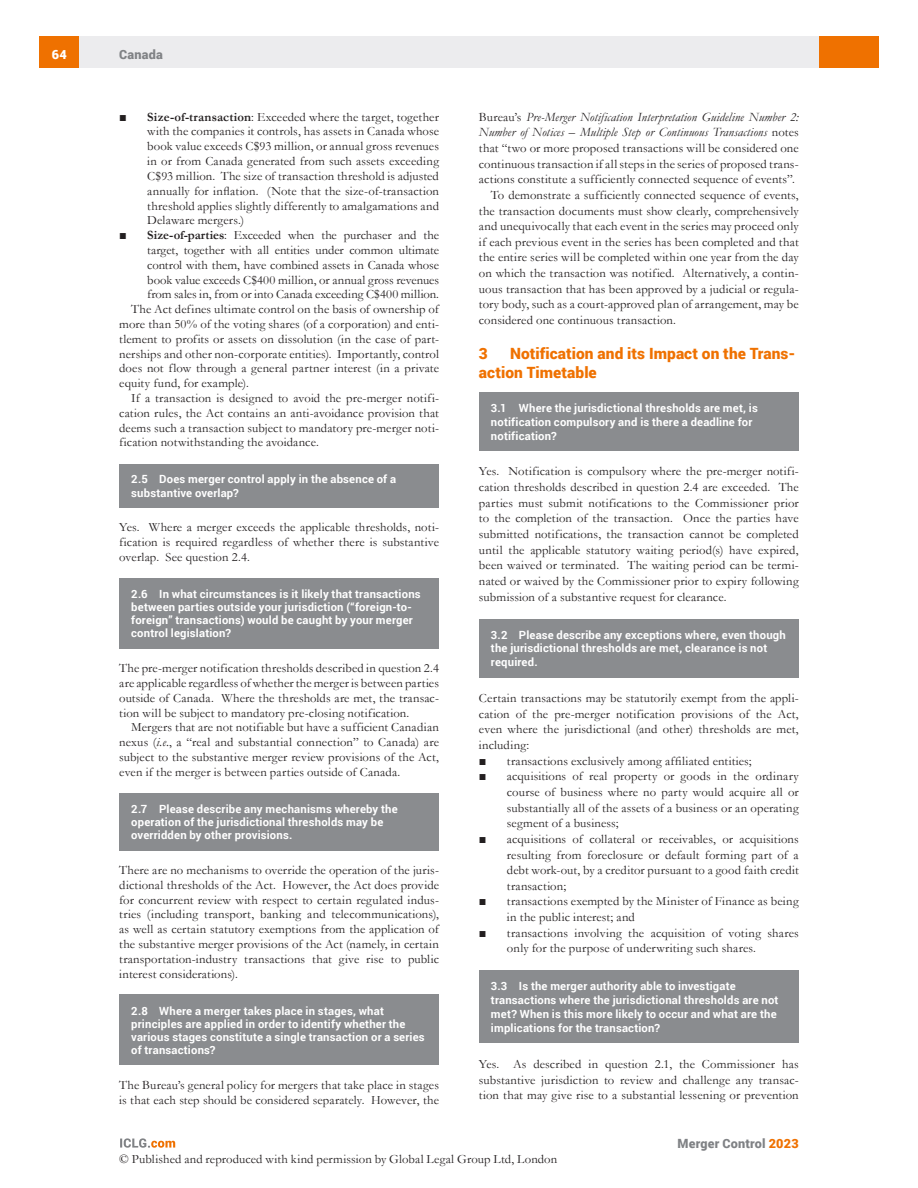
<style>
.page{position:relative;width:918px;height:1188px;background:#fff}
.page>*{position:absolute;margin:0;border:0;box-sizing:border-box;transform-origin:0 0}
.t1{font:900 15.45px/19px "Roboto";letter-spacing:.005em;color:#ef7100}
.t2{font:12.75px/15.6px "Garamond";letter-spacing:.01em;color:#231f20;text-align:justify}
.t3{font:italic 12.75px "Garamond";letter-spacing:.01em;color:#231f20}
.t4{font:12.75px "Garamond";letter-spacing:-.01em;color:#231f20}
.t5{font:900 12.75px "Roboto";letter-spacing:.015em;color:#808285}
.t6{font:900 12.75px "Roboto";color:#fff}
.t7{font:700 11.25px/13px "Roboto";letter-spacing:.015em;color:#fff}
.s1{font-weight:700}
.s2{font-style:italic}
.s3{font-style:normal}
.s4{color:#ef7100}
</style>
<div class="page">
<div style="left:79px;top:36px;width:740px;height:32px;background:#ececee"></div>
<div style="left:39px;top:36px;width:40px;height:32px;background:#ef7100"></div>
<div style="left:819px;top:36px;width:60px;height:32px;background:#ef7100"></div>
<svg style="left:120px;top:1138px;width:55px;height:10px"></svg>
<div style="left:479px;top:392px;width:320px;height:59px;background:#8a8c8f"></div>
<div style="left:479px;top:619px;width:320px;height:58px;background:#8a8c8f"></div>
<div style="left:479px;top:971px;width:320px;height:72px;background:#8a8c8f"></div>
<div style="left:119px;top:464px;width:320px;height:44px;background:#8a8c8f"></div>
<div style="left:119px;top:578px;width:320px;height:70px;background:#8a8c8f"></div>
<div style="left:119px;top:793px;width:320px;height:57px;background:#8a8c8f"></div>
<div style="left:119px;top:995px;width:320px;height:70px;background:#8a8c8f"></div>
<p class="t6" style="left:52px;top:46px;width:16px">64</p>
<p class="t5" style="left:119px;top:46px;width:45px">Canada</p>
<p class="t2" style="left:147px;top:109px;width:293px;line-height:14.9px;text-indent:-28px">■ <span class="s1">Size-of-transaction</span>: Exceeded where the target, together with the companies it controls, has assets in Canada whose book value exceeds C$93 million, or annual gross revenues in or from Canada generated from such assets exceeding C$93 million. The size of transaction threshold is adjusted annually for inflation. (Note that the size-of-transaction threshold applies slightly differently to amalgamations and Delaware mergers.)</p>
<p class="t2" style="left:119px;top:227px;width:321px">■ <span class="s1">Size-of-parties</span>: Exceeded when the purchaser and the</p>
<p class="t2" style="left:147px;top:242px;width:293px">target, together with all entities under common ultimate</p>
<p class="t4" style="left:147px;top:256px;width:293px">control with them, have combined assets in Canada whose</p>
<p class="t2" style="left:147px;top:271px;width:293px">book value exceeds C$400 million, or annual gross revenues</p>
<p class="t2" style="left:147px;top:286px;width:293px">from sales in, from or into Canada exceeding C$400 million.</p>
<p class="t2" style="left:131px;top:301px;width:309px">The Act defines ultimate control on the basis of ownership of</p>
<p class="t2" style="left:119px;top:316px;width:321px">more than 50% of the voting shares (of a corporation) and enti-</p>
<p class="t2" style="left:119px;top:331px;width:321px">tlement to profits or assets on dissolution (in the case of part-</p>
<p class="t2" style="left:119px;top:345px;width:321px">nerships and other non-corporate entities). Importantly, control</p>
<p class="t2" style="left:119px;top:360px;width:321px">does not flow through a general partner interest (in a private</p>
<p class="t2" style="left:119px;top:375px;width:131px">equity fund, for example).</p>
<p class="t2" style="left:131px;top:390px;width:309px">If a transaction is designed to avoid the pre-merger notifi-</p>
<p class="t2" style="left:119px;top:405px;width:321px">cation rules, the Act contains an anti-avoidance provision that</p>
<p class="t2" style="left:119px;top:420px;width:321px">deems such a transaction subject to mandatory pre-merger noti-</p>
<p class="t2" style="left:119px;top:434px;width:201px">fication notwithstanding the avoidance.</p>
<p class="t7" style="left:131px;top:473px;width:266px">2.5 Does merger control apply in the absence of a substantive overlap?</p>
<p class="t2" style="left:119px;top:520px;width:321px;line-height:14.9px">Yes. Where a merger exceeds the applicable thresholds, noti&shy;fication is required regardless of whether there is substantive overlap. See question 2.4.</p>
<p class="t7" style="left:131px;top:587px;width:291px">2.6 In what circumstances is it likely that transactions between parties outside your jurisdiction (“foreign-to&shy;foreign” transactions) would be caught by your merger control legislation?</p>
<p class="t2" style="left:119px;top:660px;width:321px">The pre-merger notification thresholds described in question 2.4</p>
<p class="t2" style="left:119px;top:675px;width:321px">are applicable regardless of whether the merger is between parties</p>
<p class="t2" style="left:119px;top:690px;width:321px">outside of Canada. Where the thresholds are met, the transac-</p>
<p class="t2" style="left:119px;top:705px;width:292px">tion will be subject to mandatory pre-closing notification.</p>
<p class="t2" style="left:131px;top:719px;width:309px">Mergers that are not notifiable but have a sufficient Canadian</p>
<p class="t2" style="left:119px;top:734px;width:321px">nexus (<span class="s2">i.e.</span>, a “real and substantial connection” to Canada) are</p>
<p class="t2" style="left:119px;top:749px;width:321px">subject to the substantive merger review provisions of the Act,</p>
<p class="t2" style="left:119px;top:764px;width:283px">even if the merger is between parties outside of Canada.</p>
<p class="t7" style="left:131px;top:802px;width:268px">2.7 Please describe any mechanisms whereby the operation of the jurisdictional thresholds may be overridden by other provisions.</p>
<p class="t2" style="left:119px;top:862px;width:321px;line-height:14.9px">There are no mechanisms to override the operation of the juris&shy;dictional thresholds of the Act. However, the Act does provide for concurrent review with respect to certain regulated indus&shy;tries (including transport, banking and telecommunications), as well as certain statutory exemptions from the application of the substantive merger provisions of the Act (namely, in certain transportation-industry transactions that give rise to public interest considerations).</p>
<p class="t7" style="left:131px;top:1004px;width:295px">2.8 Where a merger takes place in stages, what principles are applied in order to identify whether the various stages constitute a single transaction or a series of transactions?</p>
<p class="t2" style="left:119px;top:1077px;width:321px">The Bureau’s general policy for mergers that take place in stages is that each step should be considered separately. However, the</p>
<p class="t3" style="left:479px;top:108px;width:321px"><span class="s3">Bureau’s</span> Pre-Merger Notification Interpretation Guideline Number 2:</p>
<p class="t3" style="left:479px;top:124px;width:321px">Number of Notices – Multiple Step or Continuous Transactions <span class="s3">notes</span></p>
<p class="t2" style="left:479px;top:140px;width:321px">that “two or more proposed transactions will be considered one</p>
<p class="t2" style="left:479px;top:155px;width:321px">continuous transaction if all steps in the series of proposed trans-</p>
<p class="t2" style="left:479px;top:171px;width:317px">actions constitute a sufficiently connected sequence of events”.</p>
<p class="t2" style="left:491px;top:187px;width:309px">To demonstrate a sufficiently connected sequence of events,</p>
<p class="t2" style="left:479px;top:202px;width:321px">the transaction documents must show clearly, comprehensively</p>
<p class="t2" style="left:479px;top:218px;width:321px">and unequivocally that each event in the series may proceed only</p>
<p class="t2" style="left:479px;top:234px;width:321px">if each previous event in the series has been completed and that</p>
<p class="t2" style="left:479px;top:249px;width:321px">the entire series will be completed within one year from the day</p>
<p class="t2" style="left:479px;top:265px;width:321px">on which the transaction was notified. Alternatively, a contin-</p>
<p class="t2" style="left:479px;top:281px;width:321px">uous transaction that has been approved by a judicial or regula-</p>
<p class="t2" style="left:479px;top:296px;width:321px">tory body, such as a court-approved plan of arrangement, may be</p>
<p class="t2" style="left:479px;top:312px;width:199px">considered one continuous transaction.</p>
<p class="t1" style="left:479px;top:343px;width:10px">3</p>
<p class="t1" style="left:479px;top:343px;width:318px;text-indent:31px">Notification and its Impact on the Trans&shy;action Timetable</p>
<p class="t7" style="left:491px;top:400px;width:268px;line-height:14px">3.1 Where the jurisdictional thresholds are met, is notification compulsory and is there a deadline for notification?</p>
<p class="t2" style="left:479px;top:463px;width:321px">Yes. Notification is compulsory where the pre-merger notifi&shy;cation thresholds described in question 2.4 are exceeded. The parties must submit notifications to the Commissioner prior to the completion of the transaction. Once the parties have submitted notifications, the transaction cannot be completed until the applicable statutory waiting period(s) have expired, been waived or terminated. The waiting period can be termi&shy;nated or waived by the Commissioner prior to expiry following submission of a substantive request for clearance.</p>
<p class="t7" style="left:491px;top:627px;width:296px;line-height:14px">3.2 Please describe any exceptions where, even though the jurisdictional thresholds are met, clearance is not required.</p>
<p class="t2" style="left:479px;top:690px;width:321px">Certain transactions may be statutorily exempt from the appli&shy;cation of the pre-merger notification provisions of the Act, even where the jurisdictional (and other) thresholds are met, including:</p>
<p class="t2" style="left:479px;top:753px;width:274px">■ transactions exclusively among affiliated entities;</p>
<p class="t2" style="left:507px;top:768px;width:293px;text-indent:-28px">■ acquisitions of real property or goods in the ordinary course of business where no party would acquire all or substantially all of the assets of a business or an operating segment of a business;</p>
<p class="t2" style="left:507px;top:831px;width:293px;text-indent:-28px">■ acquisitions of collateral or receivables, or acquisitions resulting from foreclosure or default forming part of a debt work-out, by a creditor pursuant to a good faith credit transaction;</p>
<p class="t2" style="left:507px;top:893px;width:293px;text-indent:-28px">■ transactions exempted by the Minister of Finance as being in the public interest; and</p>
<p class="t2" style="left:507px;top:925px;width:293px;text-indent:-28px">■ transactions involving the acquisition of voting shares only for the purpose of underwriting such shares.</p>
<p class="t7" style="left:491px;top:979px;width:289px;line-height:14px">3.3 Is the merger authority able to investigate transactions where the jurisdictional thresholds are not met? When is this more likely to occur and what are the implications for the transaction?</p>
<p class="t2" style="left:479px;top:1056px;width:321px">Yes. As described in question 2.1, the Commissioner has substantive jurisdiction to review and challenge any transac&shy;tion that may give rise to a substantial lessening or prevention</p>
<p class="t5" style="left:678px;top:1134px;width:123px">Merger Control <span class="s4">2023</span></p>
<p class="t2" style="left:119px;top:1151px;width:440px">© Published and reproduced with kind permission by Global Legal Group Ltd, London</p>
</div>
